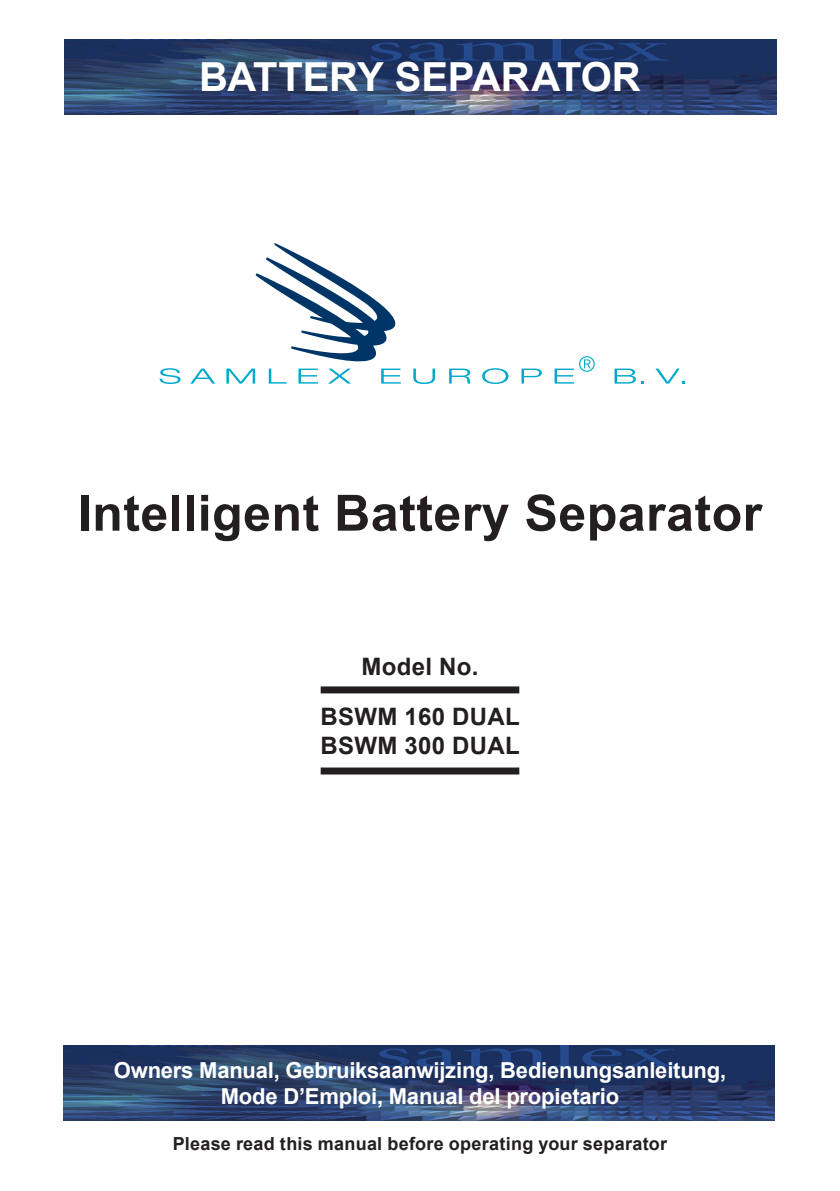
<style>
.page{position:relative;width:840px;height:1191px;background:#fff}
.page>*{position:absolute;margin:0;border:0;box-sizing:border-box;transform-origin:0 0}
.t1{font:700 51.2px "Arial";color:#231f20}
.t2{font:700 50px "Arial";letter-spacing:.01em;color:#231f20}
.t3{font:700 40px "Arial";letter-spacing:-.005em;color:#fff}
.t4{font:700 24px/49.2px "Arial";letter-spacing:.01em;color:#231f20;text-align:center}
.t5{font:700 22px/26.4px "Arial";letter-spacing:-.01em;color:#fff;text-align:center}
.t6{font:700 18px "Arial";letter-spacing:.015em;color:#231f20}
</style>
<div class="page">
<div style="left:320px;top:686px;width:199px;height:7px;background:#231f20"></div>
<div style="left:320px;top:767px;width:199px;height:7px;background:#231f20"></div>
<img style="left:65px;top:39px;width:711px;height:75px">
<svg style="left:159px;top:368px;width:21px;height:16px"></svg>
<svg style="left:190px;top:368px;width:25px;height:15px"></svg>
<svg style="left:413px;top:368px;width:22px;height:16px"></svg>
<svg style="left:449px;top:368px;width:21px;height:15px"></svg>
<svg style="left:482px;top:368px;width:26px;height:16px"></svg>
<svg style="left:521px;top:368px;width:20px;height:15px"></svg>
<svg style="left:614px;top:368px;width:29px;height:15px"></svg>
<svg style="left:655px;top:368px;width:30px;height:15px"></svg>
<svg style="left:226px;top:243px;width:174px;height:140px"></svg>
<svg style="left:554px;top:356px;width:40px;height:27px"></svg>
<img style="left:63px;top:1045px;width:711px;height:75px">
<h3 class="t3" style="left:199px;top:51px;width:443px">BATTERY SEPARATOR</h3>
<h1 class="t1" style="left:147px;top:479px;width:547px">Smart Battery Charger</h1>
<h2 class="t2" style="left:78px;top:480px;width:685px">Intelligent Battery Separator</h2>
<p class="t4" style="left:320px;top:643px;width:200px">Model No.<br>BSWM 160 DUAL</p>
<p class="t4" style="left:320px;top:721px;width:200px">BSWM 300 DUAL</p>
<p class="t5" style="left:114px;top:1057px;width:613px">Owners Manual, Gebruiksaanwijzing, Bedienungsanleitung,<br>Mode D’Emploi, Manual del propietario</p>
<p class="t6" style="left:173px;top:1131px;width:495px">Please read this manual before operating your separator</p>
</div>
